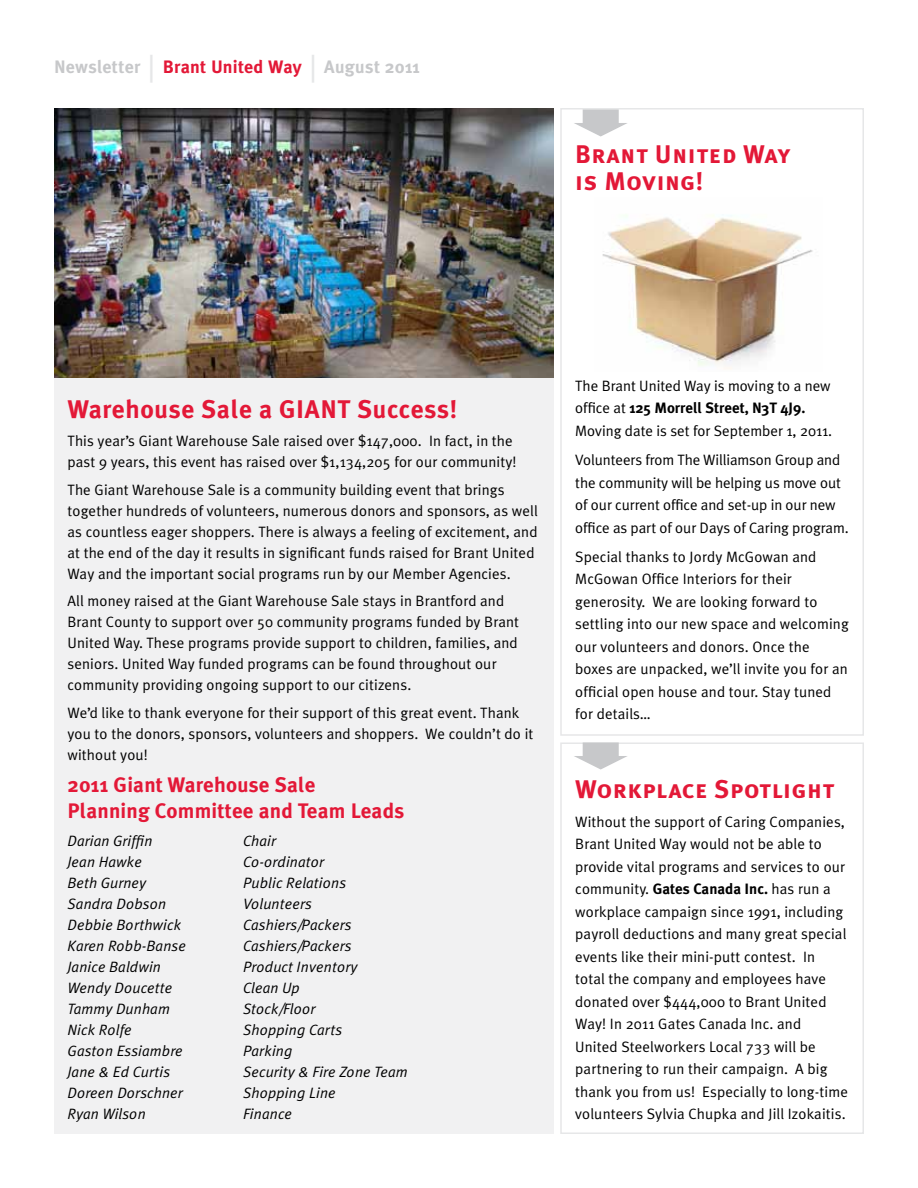
<style>
.page{position:relative;width:918px;height:1188px;background:#fff}
.page>*{position:absolute;margin:0;border:0;box-sizing:border-box;transform-origin:0 0}
.t1{font:25.5px/27px "Meta Plus Bold Caps";letter-spacing:.025em;color:#e31837}
.t2{font:700 25.5px "Meta Plus";letter-spacing:.025em;color:#e31837}
.t3{font:700 21px/25.5px "Meta Plus";letter-spacing:.01em;color:#e31837}
.t4{font:700 18px "Meta Plus";letter-spacing:.01em;color:#c7c8ca}
.t5{font:15px/22.5px "Meta Plus Normal";letter-spacing:.01em;color:#000}
.t6{font:italic 15px "Meta Plus Normal";letter-spacing:.01em;color:#000}
.t7{font:700 15px "Meta Plus";color:#000}
.s1{font-size:36px;color:#e6e7e8}
.s2{color:#e31837}
.s3{font-family:"Meta Plus Normal";font-weight:400}
.s4{font-family:"Meta Plus";font-weight:700}
</style>
<div class="page">
<div style="left:560px;top:108px;width:304px;height:628px;border:2px solid #e6e7e8"></div>
<svg style="left:574px;top:109px;width:54px;height:28px"></svg>
<div style="left:54px;top:378px;width:500px;height:756px;background:#f1f1f2"></div>
<img style="left:54px;top:108px;width:499px;height:270px">
<div style="left:560px;top:742px;width:304px;height:392px;border:2px solid #e6e7e8"></div>
<svg style="left:574px;top:742px;width:54px;height:28px"></svg>
<img style="left:602px;top:215px;width:211px;height:155px">
<p class="t4" style="left:54px;top:56px;width:368px">Newsletter <span class="s1">|</span> <span class="s2">Brant United Way</span> <span class="s1">|</span> August 2011</p>
<h1 class="t1" style="left:575px;top:141px;width:217px">Brant United Way is Moving!</h1>
<h1 class="t2" style="left:68px;top:394px;width:391px">Warehouse Sale a GIANT Success!</h1>
<p class="t5" style="left:68px;top:430px;width:451px;line-height:21px">This year’s Giant Warehouse Sale raised over $147,000. In fact, in the past 9 years, this event has raised over $1,134,205 for our community!</p>
<p class="t5" style="left:68px;top:479px;width:472px;line-height:21px">The Giant Warehouse Sale is a community building event that brings together hundreds of volunteers, numerous donors and sponsors, as well as countless eager shoppers. There is always a feeling of excitement, and at the end of the day it results in significant funds raised for Brant United Way and the important social programs run by our Member Agencies.</p>
<p class="t5" style="left:68px;top:590px;width:453px;line-height:21px">All money raised at the Giant Warehouse Sale stays in Brantford and Brant County to support over 50 community programs funded by Brant United Way. These programs provide support to children, families, and seniors. United Way funded programs can be found throughout our community providing ongoing support to our citizens.</p>
<p class="t5" style="left:68px;top:702px;width:467px;line-height:21px">We’d like to thank everyone for their support of this great event. Thank you to the donors, sponsors, volunteers and shoppers. We couldn’t do it without you!</p>
<h2 class="t3" style="left:68px;top:772px;width:338px">2011 Giant Warehouse Sale<br>Planning Committee and Team Leads</h2>
<p class="t6" style="left:68px;top:832px;width:87px">Darian Griffin</p>
<p class="t6" style="left:243px;top:832px;width:34px">Chair</p>
<p class="t6" style="left:68px;top:853px;width:76px">Jean Hawke</p>
<p class="t6" style="left:243px;top:853px;width:83px">Co-ordinator</p>
<p class="t6" style="left:68px;top:874px;width:80px">Beth Gurney</p>
<p class="t6" style="left:243px;top:874px;width:105px">Public Relations</p>
<p class="t6" style="left:68px;top:895px;width:100px">Sandra Dobson</p>
<p class="t6" style="left:243px;top:895px;width:70px">Volunteers</p>
<p class="t6" style="left:68px;top:916px;width:115px">Debbie Borthwick</p>
<p class="t6" style="left:243px;top:916px;width:110px">Cashiers/Packers</p>
<p class="t6" style="left:68px;top:937px;width:120px">Karen Robb-Banse</p>
<p class="t6" style="left:243px;top:937px;width:110px">Cashiers/Packers</p>
<p class="t6" style="left:68px;top:958px;width:95px">Janice Baldwin</p>
<p class="t6" style="left:243px;top:958px;width:116px">Product Inventory</p>
<p class="t6" style="left:68px;top:979px;width:106px">Wendy Doucette</p>
<p class="t6" style="left:243px;top:979px;width:58px">Clean Up</p>
<p class="t6" style="left:68px;top:1000px;width:104px">Tammy Dunham</p>
<p class="t6" style="left:243px;top:1000px;width:74px">Stock/Floor</p>
<p class="t6" style="left:68px;top:1021px;width:66px">Nick Rolfe</p>
<p class="t6" style="left:243px;top:1021px;width:101px">Shopping Carts</p>
<p class="t6" style="left:68px;top:1042px;width:117px">Gaston Essiambre</p>
<p class="t6" style="left:243px;top:1042px;width:51px">Parking</p>
<p class="t6" style="left:68px;top:1063px;width:104px">Jane &amp; Ed Curtis</p>
<p class="t6" style="left:243px;top:1063px;width:166px">Security &amp; Fire Zone Team</p>
<p class="t6" style="left:68px;top:1084px;width:117px">Doreen Dorschner</p>
<p class="t6" style="left:243px;top:1084px;width:94px">Shopping Line</p>
<p class="t6" style="left:68px;top:1105px;width:80px">Ryan Wilson</p>
<p class="t6" style="left:243px;top:1105px;width:51px">Finance</p>
<p class="t5" style="left:575px;top:374px;width:257px">The Brant United Way is moving to a new</p>
<p class="t7" style="left:575px;top:399px;width:232px"><span class="s3">office at</span> 125 Morrell Street, N3T 4J9.</p>
<p class="t5" style="left:575px;top:416px;width:267px;line-height:29.2px">Moving date is set for September 1, 2011.<br>Volunteers from The Williamson Group and</p>
<p class="t5" style="left:575px;top:471px;width:275px">the community will be helping us move out of our current office and set-up in our new office as part of our Days of Caring program.</p>
<p class="t5" style="left:575px;top:545px;width:275px">Special thanks to Jordy McGowan and McGowan Office Interiors for their generosity. We are looking forward to settling into our new space and welcoming our volunteers and donors. Once the boxes are unpacked, we’ll invite you for an official open house and tour. Stay tuned for details…</p>
<h1 class="t1" style="left:575px;top:775px;width:261px">Workplace Spotlight</h1>
<p class="t5" style="left:575px;top:810px;width:274px">Without the support of Caring Companies, Brant United Way would not be able to provide vital programs and services to our community. <span class="s4">Gates Canada Inc.</span> has run a workplace campaign since 1991, including payroll deductions and many great special events like their mini-putt contest. In total the company and employees have donated over $444,000 to Brant United Way! In 2011 Gates Canada Inc. and<br>United Steelworkers Local 733 will be partnering to run their campaign. A big thank you from us! Especially to long-time volunteers Sylvia Chupka and Jill Izokaitis.</p>
</div>
